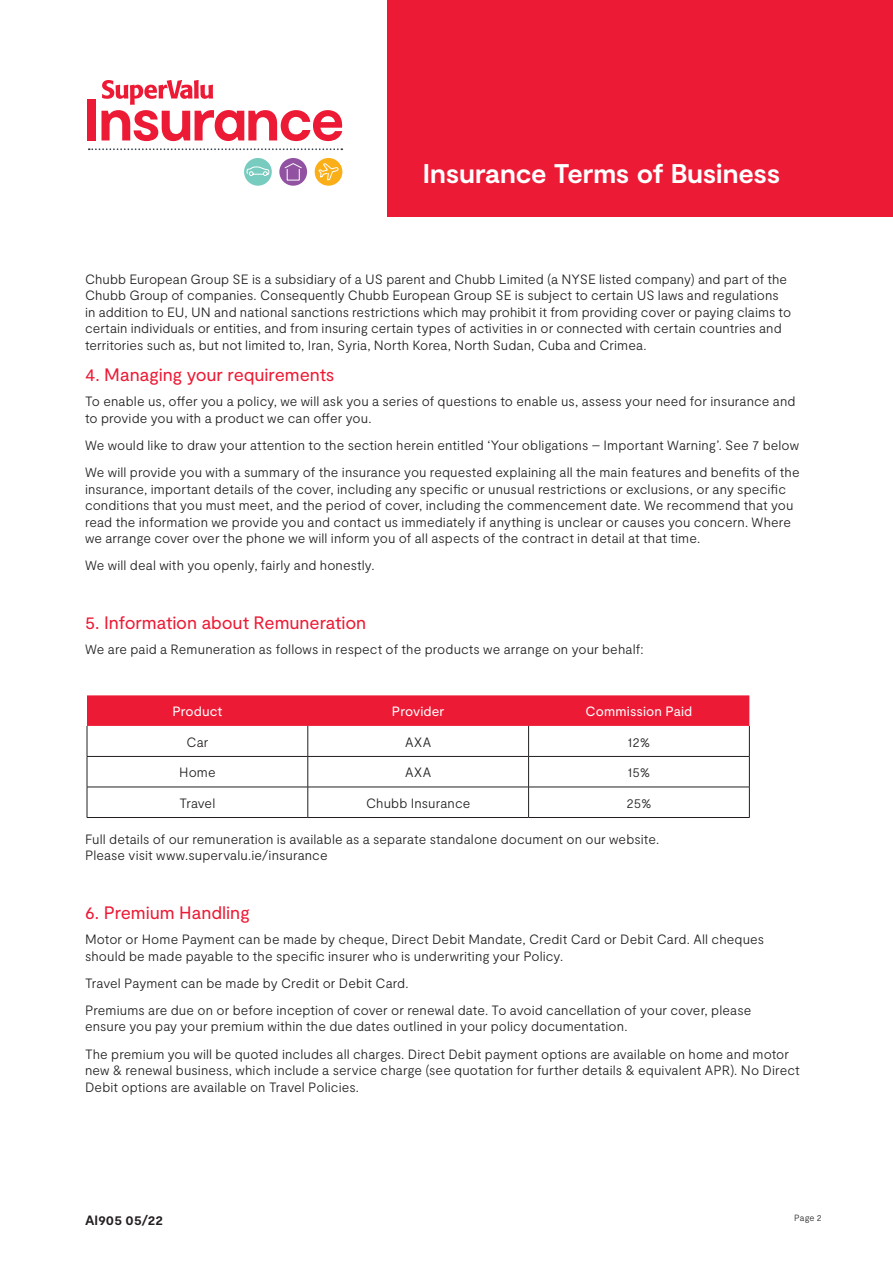
<style>
.page{position:relative;width:893px;height:1263px;background:#fff}
.page>*{position:absolute;margin:0;border:0;box-sizing:border-box;transform-origin:0 0}
.t1{font:700 27px "Moderat";letter-spacing:-.01em;color:#fff}
.t2{font:18px "Moderat";letter-spacing:-.005em;color:#ed1a35}
.Body_Copy{font:300 13.5px/16.5px "Moderat";letter-spacing:.005em;color:#231f20}
.Table_body{font:300 13.5px "Moderat";letter-spacing:.01em;color:#231f20}
.Table_Header{font:13.5px "Moderat";letter-spacing:.005em;color:#fff}
.Body_Copy-2{font:700 13.5px "Moderat";letter-spacing:.015em;color:#231f20}
.t3{font:300 9px "Moderat";color:#231f20}
</style>
<div class="page">
<div style="left:387px;top:0;width:506px;height:217px;background:#ed1a35"></div>
<div style="left:87px;top:99px;width:9px;height:41px;background:#ed1a35"></div>
<svg style="left:101px;top:80px;width:242px;height:61px"></svg>
<div style="left:244px;top:158px;width:28px;height:28px;background:#78cbbf;border-radius:50%"></div>
<svg style="left:247px;top:166px;width:23px;height:10px"></svg>
<div style="left:279px;top:158px;width:28px;height:28px;background:#9052a1;border-radius:50%"></div>
<svg style="left:284px;top:163px;width:18px;height:18px"></svg>
<div style="left:315px;top:158px;width:27px;height:28px;background:#faaf18;border-radius:50%"></div>
<svg style="left:318px;top:163px;width:21px;height:18px"></svg>
<svg style="left:89px;top:148px;width:253px;height:2px"></svg>
<div style="left:87px;top:695px;width:662px;height:31px;background:#ed1a35"></div>
<hr style="left:87px;top:726px;width:1px;height:30px;background:#231f20">
<hr style="left:308px;top:726px;width:1px;height:30px;background:#231f20">
<hr style="left:528px;top:726px;width:1px;height:30px;background:#231f20">
<hr style="left:749px;top:726px;width:1px;height:30px;background:#231f20">
<hr style="left:87px;top:756px;width:221px;height:1px;background:#231f20">
<hr style="left:87px;top:757px;width:1px;height:30px;background:#231f20">
<hr style="left:308px;top:756px;width:221px;height:1px;background:#231f20">
<hr style="left:308px;top:757px;width:1px;height:30px;background:#231f20">
<hr style="left:529px;top:756px;width:221px;height:1px;background:#231f20">
<hr style="left:528px;top:757px;width:1px;height:30px;background:#231f20">
<hr style="left:749px;top:757px;width:1px;height:30px;background:#231f20">
<hr style="left:87px;top:787px;width:221px;height:1px;background:#231f20">
<hr style="left:87px;top:787px;width:1px;height:30px;background:#231f20">
<hr style="left:308px;top:787px;width:221px;height:1px;background:#231f20">
<hr style="left:308px;top:787px;width:1px;height:30px;background:#231f20">
<hr style="left:529px;top:787px;width:221px;height:1px;background:#231f20">
<hr style="left:528px;top:787px;width:1px;height:30px;background:#231f20">
<hr style="left:749px;top:787px;width:1px;height:30px;background:#231f20">
<hr style="left:87px;top:817px;width:221px;height:1px;background:#231f20">
<hr style="left:308px;top:817px;width:221px;height:1px;background:#231f20">
<hr style="left:529px;top:817px;width:221px;height:1px;background:#231f20">
<h1 class="t1" style="left:423px;top:158px;width:359px">Insurance Terms of Business</h1>
<p class="Body_Copy" style="left:85px;top:271px;width:708px">Chubb European Group SE is a subsidiary of a US parent and Chubb Limited (a NYSE listed company) and part of the Chubb Group of companies. Consequently Chubb European Group SE is subject to certain US laws and regulations in addition to EU, UN and national sanctions restrictions which may prohibit it from providing cover or paying claims to certain individuals or entities, and from insuring certain types of activities in or connected with certain countries and territories such as, but not limited to, Iran, Syria, North Korea, North Sudan, Cuba and Crimea.</p>
<p class="t2" style="left:85px;top:365px;width:251px">4. Managing your requirements</p>
<p class="Body_Copy" style="left:85px;top:394px;width:712px">To enable us, offer you a policy, we will ask you a series of questions to enable us, assess your need for insurance and to provide you with a product we can offer you.</p>
<p class="Body_Copy" style="left:85px;top:437px;width:716px">We would like to draw your attention to the section herein entitled ‘Your obligations – Important Warning’. See 7 below</p>
<p class="Body_Copy" style="left:85px;top:464px;width:716px">We will provide you with a summary of the insurance you requested explaining all the main features and benefits of the insurance, important details of the cover, including any specific or unusual restrictions or exclusions, or any specific conditions that you must meet, and the period of cover, including the commencement date. We recommend that you read the information we provide you and contact us immediately if anything is unclear or causes you concern. Where we arrange cover over the phone we will inform you of all aspects of the contract in detail at that time.</p>
<p class="Body_Copy" style="left:85px;top:557px;width:291px">We will deal with you openly, fairly and honestly.</p>
<p class="t2" style="left:85px;top:612px;width:283px">5. Information about Remuneration</p>
<p class="Body_Copy" style="left:85px;top:641px;width:560px">We are paid a Remuneration as follows in respect of the products we arrange on your behalf:</p>
<p class="Table_Header" style="left:172px;top:703px;width:51px">Product</p>
<p class="Table_Header" style="left:392px;top:703px;width:54px">Provider</p>
<p class="Table_Header" style="left:586px;top:703px;width:108px">Commission Paid</p>
<p class="Table_body" style="left:186px;top:734px;width:23px">Car</p>
<p class="Table_body" style="left:405px;top:734px;width:28px">AXA</p>
<p class="Table_body" style="left:627px;top:734px;width:24px">12%</p>
<p class="Table_body" style="left:179px;top:764px;width:38px">Home</p>
<p class="Table_body" style="left:405px;top:764px;width:28px">AXA</p>
<p class="Table_body" style="left:627px;top:764px;width:24px">15%</p>
<p class="Table_body" style="left:179px;top:795px;width:37px">Travel</p>
<p class="Table_body" style="left:366px;top:795px;width:106px">Chubb Insurance</p>
<p class="Table_body" style="left:626px;top:795px;width:27px">25%</p>
<p class="Body_Copy" style="left:85px;top:831px;width:576px">Full details of our remuneration is available as a separate standalone document on our website.<br>Please visit www.supervalu.ie/insurance</p>
<p class="t2" style="left:85px;top:902px;width:166px">6. Premium Handling</p>
<p class="Body_Copy" style="left:85px;top:931px;width:681px">Motor or Home Payment can be made by cheque, Direct Debit Mandate, Credit Card or Debit Card. All cheques should be made payable to the specific insurer who is underwriting your Policy.</p>
<p class="Body_Copy" style="left:85px;top:975px;width:325px">Travel Payment can be made by Credit or Debit Card.</p>
<p class="Body_Copy" style="left:85px;top:1002px;width:668px">Premiums are due on or before inception of cover or renewal date. To avoid cancellation of your cover, please ensure you pay your premium within the due dates outlined in your policy documentation.</p>
<p class="Body_Copy" style="left:85px;top:1046px;width:716px">The premium you will be quoted includes all charges. Direct Debit payment options are available on home and motor new &amp; renewal business, which include a service charge (see quotation for further details &amp; equivalent APR). No Direct<br>Debit options are available on Travel Policies.</p>
<p class="Body_Copy-2" style="left:85px;top:1212px;width:80px">AI905 05/22</p>
<p class="t3" style="left:794px;top:1213px;width:29px">Page 2</p>
</div>
